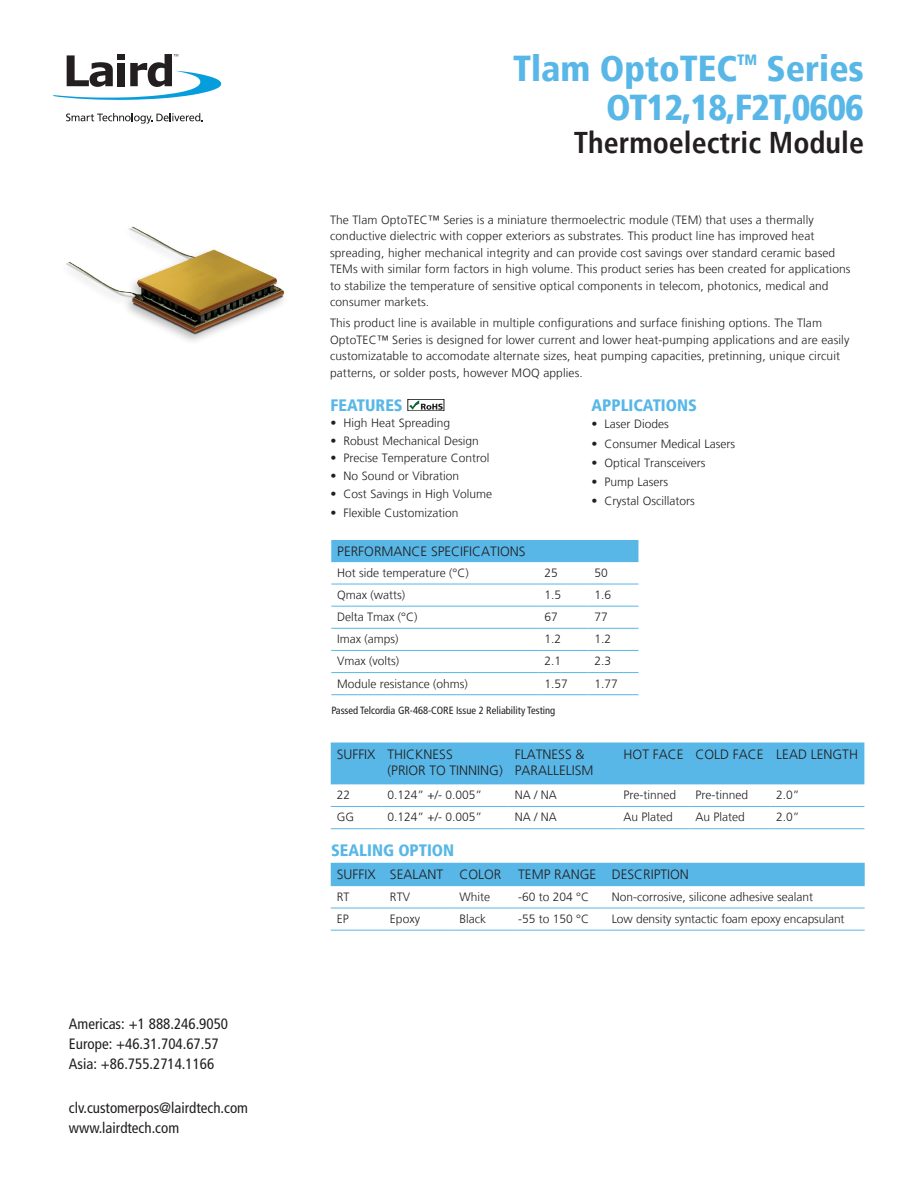
<style>
.page{position:relative;width:918px;height:1188px;background:#fff}
.page>*{position:absolute;margin:0;border:0;box-sizing:border-box;transform-origin:0 0}
.t1{font:900 condensed 36px/39px "Frutiger LT";letter-spacing:-.025em;color:#58b7e7;text-align:right}
.t2{font:900 condensed 36px "Frutiger LT";color:#58b7e7}
.t3{font:700 condensed 30px "Frutiger LT";color:#231f20}
.t4{font:900 condensed 16.5px "Frutiger LT";color:#58b7e7}
.t5{font:condensed 15px "Frutiger LT";color:#231f20}
.t6{font:900 condensed 14.85px "Frutiger LT";color:#58b7e7}
.t7{font:300 13.5px "Frutiger LT";color:#231f20}
.t8{font:300 12px/16.5px "Frutiger LT";letter-spacing:.01em;color:#231f20}
.t9{font:condensed 10.5px "Frutiger LT";color:#231f20}
</style>
<div class="page">
<svg style="left:52px;top:54px;width:169px;height:46px"></svg>
<svg style="left:66px;top:113px;width:137px;height:11px"></svg>
<div style="left:331px;top:742px;width:533px;height:42px;background:#58b7e7"></div>
<hr style="left:331px;top:806px;width:51px;height:1px;background:#58b7e7">
<hr style="left:382px;top:806px;width:127px;height:1px;background:#58b7e7">
<hr style="left:509px;top:806px;width:109px;height:1px;background:#58b7e7">
<hr style="left:618px;top:806px;width:71px;height:1px;background:#58b7e7">
<hr style="left:689px;top:806px;width:81px;height:1px;background:#58b7e7">
<hr style="left:770px;top:806px;width:94px;height:1px;background:#58b7e7">
<hr style="left:331px;top:828px;width:51px;height:1px;background:#58b7e7">
<hr style="left:382px;top:828px;width:127px;height:1px;background:#58b7e7">
<hr style="left:509px;top:828px;width:109px;height:1px;background:#58b7e7">
<hr style="left:618px;top:828px;width:71px;height:1px;background:#58b7e7">
<hr style="left:689px;top:828px;width:81px;height:1px;background:#58b7e7">
<hr style="left:770px;top:828px;width:94px;height:1px;background:#58b7e7">
<div style="left:331px;top:540px;width:307px;height:22px;background:#58b7e7"></div>
<hr style="left:331px;top:650px;width:207px;height:1px;background:#58b7e7">
<hr style="left:538px;top:650px;width:50px;height:1px;background:#58b7e7">
<hr style="left:588px;top:650px;width:50px;height:1px;background:#58b7e7">
<hr style="left:331px;top:672px;width:207px;height:1px;background:#58b7e7">
<hr style="left:538px;top:672px;width:50px;height:1px;background:#58b7e7">
<hr style="left:588px;top:672px;width:50px;height:1px;background:#58b7e7">
<hr style="left:331px;top:694px;width:207px;height:1px;background:#58b7e7">
<hr style="left:538px;top:694px;width:50px;height:1px;background:#58b7e7">
<hr style="left:588px;top:694px;width:50px;height:1px;background:#58b7e7">
<hr style="left:331px;top:584px;width:207px;height:1px;background:#58b7e7">
<hr style="left:538px;top:584px;width:50px;height:1px;background:#58b7e7">
<hr style="left:588px;top:584px;width:50px;height:1px;background:#58b7e7">
<hr style="left:331px;top:606px;width:207px;height:1px;background:#58b7e7">
<hr style="left:538px;top:606px;width:50px;height:1px;background:#58b7e7">
<hr style="left:588px;top:606px;width:50px;height:1px;background:#58b7e7">
<hr style="left:331px;top:628px;width:207px;height:1px;background:#58b7e7">
<hr style="left:538px;top:628px;width:50px;height:1px;background:#58b7e7">
<hr style="left:588px;top:628px;width:50px;height:1px;background:#58b7e7">
<div style="left:331px;top:863px;width:534px;height:23px;background:#58b7e7"></div>
<hr style="left:331px;top:908px;width:53px;height:1px;background:#58b7e7">
<hr style="left:384px;top:908px;width:69px;height:1px;background:#58b7e7">
<hr style="left:453px;top:908px;width:59px;height:1px;background:#58b7e7">
<hr style="left:512px;top:908px;width:94px;height:1px;background:#58b7e7">
<hr style="left:606px;top:908px;width:259px;height:1px;background:#58b7e7">
<hr style="left:331px;top:930px;width:53px;height:1px;background:#58b7e7">
<hr style="left:384px;top:930px;width:69px;height:1px;background:#58b7e7">
<hr style="left:453px;top:930px;width:59px;height:1px;background:#58b7e7">
<hr style="left:512px;top:930px;width:94px;height:1px;background:#58b7e7">
<hr style="left:606px;top:930px;width:259px;height:1px;background:#58b7e7">
<img style="left:66px;top:226px;width:219px;height:115px">
<div style="left:408px;top:399px;width:36px;height:12px;border:1px solid #231f20"></div>
<svg style="left:409px;top:400px;width:34px;height:10px"></svg>
<p class="t5" style="left:69px;top:1015px;width:161px">Americas: +1 888.246.9050</p>
<p class="t5" style="left:69px;top:1035px;width:151px">Europe: +46.31.704.67.57</p>
<p class="t5" style="left:69px;top:1055px;width:147px">Asia: +86.755.2714.1166</p>
<p class="t5" style="left:69px;top:1099px;width:181px">clv.customerpos@lairdtech.com</p>
<p class="t5" style="left:69px;top:1119px;width:112px">www.lairdtech.com</p>
<p class="t2" style="left:513px;top:47px;width:226px">Tlam OptoTEC</p>
<p class="t6" style="left:737px;top:51px;width:22px">TM</p>
<p class="t1" style="left:606px;top:49px;width:259px">Series<br>OT12,18,F2T,0606</p>
<p class="t3" style="left:574px;top:125px;width:292px">Thermoelectric Module</p>
<p class="t8" style="left:330px;top:212px;width:522px">The Tlam OptoTEC™ Series is a miniature thermoelectric module (TEM) that uses a thermally conductive dielectric with copper exteriors as substrates. This product line has improved heat spreading, higher mechanical integrity and can provide cost savings over standard ceramic based TEMs with similar form factors in high volume. This product series has been created for applications to stabilize the temperature of sensitive optical components in telecom, photonics, medical and consumer markets.</p>
<p class="t8" style="left:330px;top:315px;width:521px">This product line is available in multiple configurations and surface finishing options. The Tlam OptoTEC™ Series is designed for lower current and lower heat-pumping applications and are easily customizatable to accomodate alternate sizes, heat pumping capacities, pretinning, unique circuit patterns, or solder posts, however MOQ applies.</p>
<p class="t4" style="left:331px;top:395px;width:74px">FEATURES</p>
<p class="t8" style="left:331px;top:415px;width:121px">• High Heat Spreading</p>
<p class="t8" style="left:331px;top:432px;width:150px">• Robust Mechanical Design</p>
<p class="t8" style="left:331px;top:450px;width:160px">• Precise Temperature Control</p>
<p class="t8" style="left:331px;top:468px;width:130px">• No Sound or Vibration</p>
<p class="t8" style="left:331px;top:486px;width:163px">• Cost Savings in High Volume</p>
<p class="t8" style="left:331px;top:505px;width:129px">• Flexible Customization</p>
<p class="t4" style="left:592px;top:395px;width:107px">APPLICATIONS</p>
<p class="t8" style="left:592px;top:416px;width:79px">• Laser Diodes</p>
<p class="t8" style="left:592px;top:435px;width:145px">• Consumer Medical Lasers</p>
<p class="t8" style="left:592px;top:455px;width:115px">• Optical Transceivers</p>
<p class="t8" style="left:592px;top:474px;width:78px">• Pump Lasers</p>
<p class="t8" style="left:592px;top:493px;width:105px">• Crystal Oscillators</p>
<p class="t7" style="left:337px;top:544px;width:190px">PERFORMANCE SPECIFICATIONS</p>
<p class="t8" style="left:337px;top:565px;width:133px">Hot side temperature (°C)</p>
<p class="t8" style="left:544px;top:565px;width:15px">25</p>
<p class="t8" style="left:594px;top:565px;width:15px">50</p>
<p class="t8" style="left:337px;top:587px;width:69px">Qmax (watts)</p>
<p class="t8" style="left:544px;top:587px;width:18px">1.5</p>
<p class="t8" style="left:594px;top:587px;width:18px">1.6</p>
<p class="t8" style="left:337px;top:609px;width:82px">Delta Tmax (°C)</p>
<p class="t8" style="left:544px;top:609px;width:15px">67</p>
<p class="t8" style="left:594px;top:609px;width:15px">77</p>
<p class="t8" style="left:337px;top:631px;width:63px">Imax (amps)</p>
<p class="t8" style="left:544px;top:631px;width:18px">1.2</p>
<p class="t8" style="left:594px;top:631px;width:18px">1.2</p>
<p class="t8" style="left:337px;top:653px;width:63px">Vmax (volts)</p>
<p class="t8" style="left:544px;top:653px;width:18px">2.1</p>
<p class="t8" style="left:594px;top:653px;width:18px">2.3</p>
<p class="t8" style="left:337px;top:675px;width:132px">Module resistance (ohms)</p>
<p class="t8" style="left:544px;top:675px;width:25px">1.57</p>
<p class="t8" style="left:594px;top:675px;width:25px">1.77</p>
<p class="t9" style="left:331px;top:704px;width:225px">Passed Telcordia GR-468-CORE Issue 2 Reliability Testing</p>
<p class="t7" style="left:337px;top:746px;width:40px">SUFFIX</p>
<p class="t7" style="left:388px;top:746px;width:67px">THICKNESS</p>
<p class="t7" style="left:388px;top:763px;width:117px">(PRIOR TO TINNING)</p>
<p class="t7" style="left:515px;top:746px;width:71px">FLATNESS &amp;</p>
<p class="t7" style="left:515px;top:763px;width:80px">PARALLELISM</p>
<p class="t7" style="left:624px;top:746px;width:61px">HOT FACE</p>
<p class="t7" style="left:695px;top:746px;width:70px">COLD FACE</p>
<p class="t7" style="left:776px;top:746px;width:83px">LEAD LENGTH</p>
<p class="t8" style="left:337px;top:787px;width:15px">22</p>
<p class="t8" style="left:388px;top:787px;width:96px">0.124” +/- 0.005”</p>
<p class="t8" style="left:515px;top:787px;width:44px">NA / NA</p>
<p class="t8" style="left:624px;top:787px;width:54px">Pre-tinned</p>
<p class="t8" style="left:695px;top:787px;width:54px">Pre-tinned</p>
<p class="t8" style="left:776px;top:787px;width:25px">2.0”</p>
<p class="t8" style="left:337px;top:809px;width:19px">GG</p>
<p class="t8" style="left:388px;top:809px;width:96px">0.124” +/- 0.005”</p>
<p class="t8" style="left:515px;top:809px;width:44px">NA / NA</p>
<p class="t8" style="left:624px;top:809px;width:51px">Au Plated</p>
<p class="t8" style="left:695px;top:809px;width:51px">Au Plated</p>
<p class="t8" style="left:776px;top:809px;width:25px">2.0”</p>
<p class="t4" style="left:331px;top:840px;width:125px">SEALING OPTION</p>
<p class="t7" style="left:337px;top:867px;width:40px">SUFFIX</p>
<p class="t7" style="left:390px;top:867px;width:55px">SEALANT</p>
<p class="t7" style="left:459px;top:867px;width:43px">COLOR</p>
<p class="t7" style="left:518px;top:867px;width:80px">TEMP RANGE</p>
<p class="t7" style="left:612px;top:867px;width:79px">DESCRIPTION</p>
<p class="t8" style="left:337px;top:889px;width:14px">RT</p>
<p class="t8" style="left:390px;top:889px;width:22px">RTV</p>
<p class="t8" style="left:459px;top:889px;width:32px">White</p>
<p class="t8" style="left:518px;top:889px;width:72px">-60 to 204 °C</p>
<p class="t8" style="left:612px;top:889px;width:203px">Non-corrosive, silicone adhesive sealant</p>
<p class="t8" style="left:337px;top:911px;width:13px">EP</p>
<p class="t8" style="left:390px;top:911px;width:31px">Epoxy</p>
<p class="t8" style="left:459px;top:911px;width:28px">Black</p>
<p class="t8" style="left:518px;top:911px;width:72px">-55 to 150 °C</p>
<p class="t8" style="left:612px;top:911px;width:234px">Low density syntactic foam epoxy encapsulant</p>
</div>
